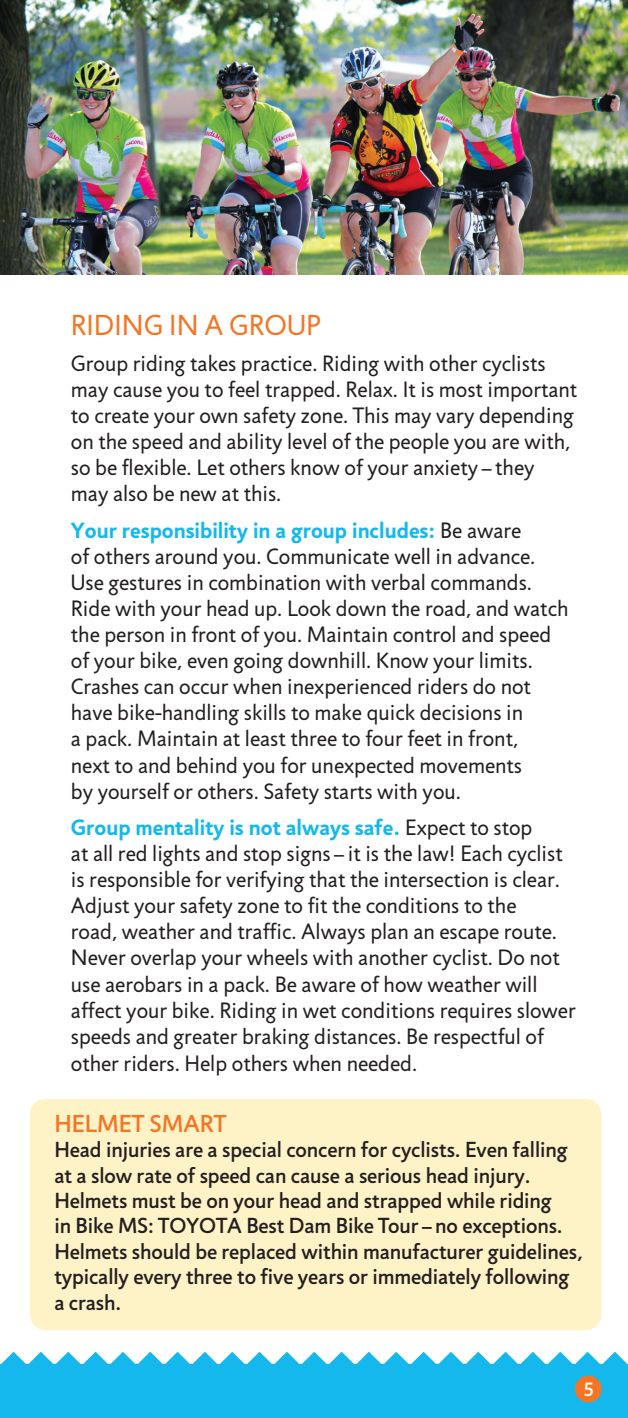
<style>
.page{position:relative;width:628px;height:1418px;background:#fff}
.page>*{position:absolute;margin:0;border:0;box-sizing:border-box;transform-origin:0 0}
.t1{font:29.25px "Jigsaw";color:#f57523}
.t2{font:500 24.75px "Jigsaw";color:#f57523}
.t3{font:22.5px/26.1px "Jigsaw";color:#231f20}
.t4{font:500 22.05px/25.4px "Jigsaw";letter-spacing:-.005em;color:#231f20}
.t5{font:500 19.35px "Jigsaw";color:#fff}
.s1{font-weight:700;color:#15b8ec}
</style>
<div class="page">
<svg style="left:1px;top:1351px;width:627px;height:13px"></svg>
<div style="left:0;top:1364px;width:628px;height:54px;background:#15b8ec"></div>
<div style="left:575px;top:1375px;width:26px;height:27px;background:#f57523;border-radius:50%"></div>
<div style="left:30px;top:1098px;width:571px;height:232px;background:#fef2c7;border-radius:16px"></div>
<img style="left:0;top:0;width:628px;height:275px">
<p class="t1" style="left:71px;top:308px;width:252px">RIDING IN A GROUP</p>
<p class="t3" style="left:71px;top:351px;width:508px">Group riding takes practice. Riding with other cyclists may cause you to feel trapped. Relax. It is most important to create your own safety zone. This may vary depending on the speed and ability level of the people you are with, so be flexible. Let others know of your anxiety – they may also be new at this.</p>
<p class="t3" style="left:71px;top:517px;width:499px"><span class="s1">Your responsibility in a group includes:</span> Be aware<br>of others around you. Communicate well in advance.<br>Use gestures in combination with verbal commands.<br>Ride with your head up. Look down the road, and watch the person in front of you. Maintain control and speed of your bike, even going downhill. Know your limits.<br>Crashes can occur when inexperienced riders do not have bike-handling skills to make quick decisions in<br>a pack. Maintain at least three to four feet in front,<br>next to and behind you for unexpected movements<br>by yourself or others. Safety starts with you.</p>
<p class="t3" style="left:71px;top:815px;width:506px"><span class="s1">Group mentality is not always safe.</span> Expect to stop<br>at all red lights and stop signs – it is the law! Each cyclist is responsible for verifying that the intersection is clear.<br>Adjust your safety zone to fit the conditions to the<br>road, weather and traffic. Always plan an escape route.<br>Never overlap your wheels with another cyclist. Do not use aerobars in a pack. Be aware of how weather will affect your bike. Riding in wet conditions requires slower speeds and greater braking distances. Be respectful of other riders. Help others when needed.</p>
<p class="t2" style="left:54px;top:1108px;width:174px">HELMET SMART</p>
<p class="t4" style="left:54px;top:1136px;width:530px">Head injuries are a special concern for cyclists. Even falling at a slow rate of speed can cause a serious head injury.<br>Helmets must be on your head and strapped while riding<br>in Bike MS: TOYOTA Best Dam Bike Tour – no exceptions.<br>Helmets should be replaced within manufacturer guidelines, typically every three to five years or immediately following a crash.</p>
<p class="t5" style="left:583px;top:1377px;width:13px">5</p>
</div>
